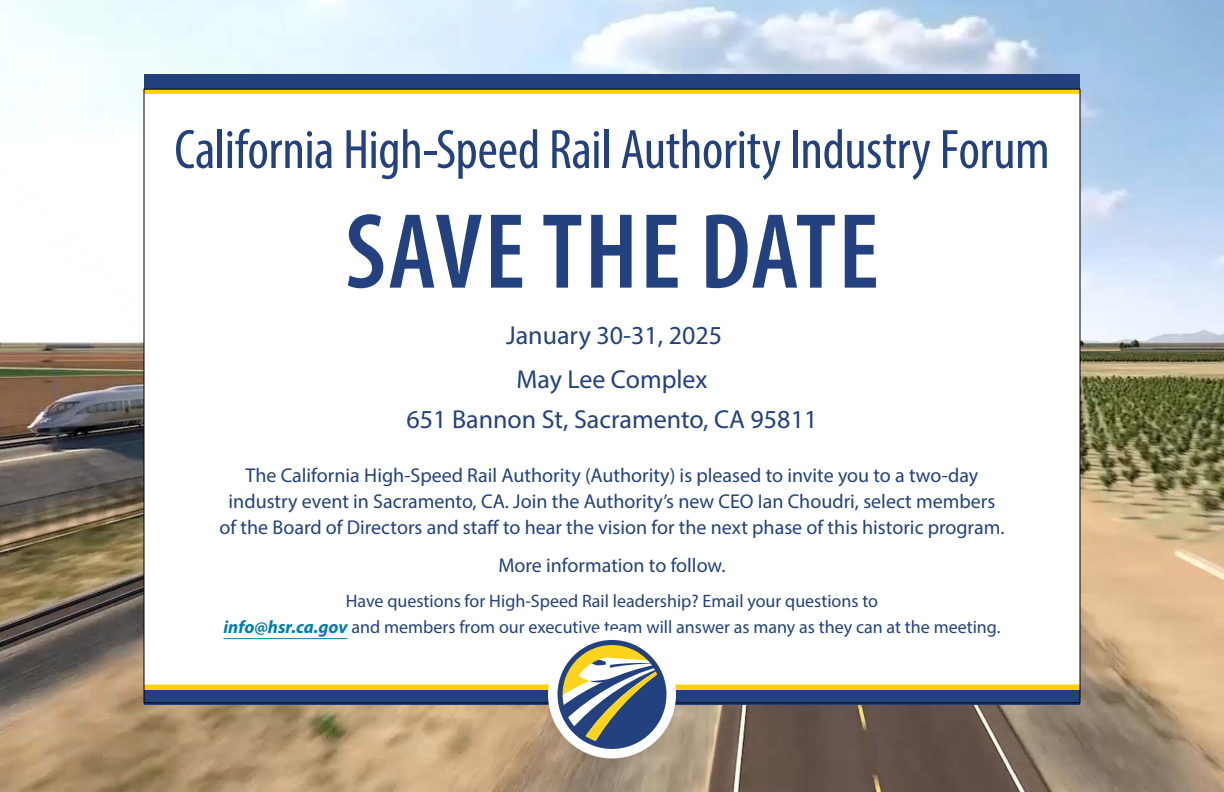
<style>
.page{position:relative;width:1224px;height:792px;background:#fff}
.page>*{position:absolute;margin:0;border:0;box-sizing:border-box;transform-origin:0 0}
.t1{font:600 condensed 108px "Myriad Pro";letter-spacing:.02em;color:#22417e}
.t2{font:condensed 56px "Myriad Pro";letter-spacing:-.01em;color:#22417e}
.t3{font:26px/44px "Myriad Pro";color:#22417e;text-align:center}
.t4{font:20px/26px "Myriad Pro";color:#22417e;text-align:center}
.t5{font:18px/26px "Myriad Pro";color:#22417e;text-align:center}
.s1{font-weight:700;font-style:italic;color:#007ea8}
</style>
<div class="page">
<img style="left:0;top:0;width:1224px;height:792px">
<div style="left:144px;top:89px;width:936px;height:614px;background:#fff"></div>
<hr style="left:224px;top:638px;width:124px;height:1px;background:#007ea8">
<div style="left:144px;top:685px;width:936px;height:6px;background:#ffd000"></div>
<div style="left:144px;top:690px;width:936px;height:14px;background:#22417e"></div>
<svg style="left:144px;top:88px;width:936px;height:6px;background:#bc9e12"></svg>
<div style="left:144px;top:74px;width:936px;height:14px;background:#22417e"></div>
<div style="left:548px;top:630px;width:128px;height:128px;background:#fff;border-radius:50%"></div>
<svg style="left:558px;top:640px;width:108px;height:109px"></svg>
<h1 class="t2" style="left:174px;top:116px;width:877px">California High-Speed Rail Authority Industry Forum</h1>
<h2 class="t1" style="left:345px;top:185px;width:535px">SAVE THE DATE</h2>
<p class="t3" style="left:506px;top:313px;width:217px">January 30-31, 2025<br>May Lee Complex</p>
<p class="t3" style="left:407px;top:396px;width:412px">651 Bannon St, Sacramento, CA 95811</p>
<p class="t4" style="left:219px;top:462px;width:787px">The California High-Speed Rail Authority (Authority) is pleased to invite you to a two-day industry event in Sacramento, CA. Join the Authority’s new CEO Ian Choudri, select members of the Board of Directors and staf to hear the vision for the next phase of this historic program.</p>
<p class="t4" style="left:498px;top:552px;width:229px">More information to follow.</p>
<p class="t5" style="left:224px;top:587px;width:778px">Have questions for High-Speed Rail leadership? Email your questions to<br><span class="s1">info@hsr.ca.gov</span> and members from our executive team will answer as many as they can at the meeting.</p>
</div>
